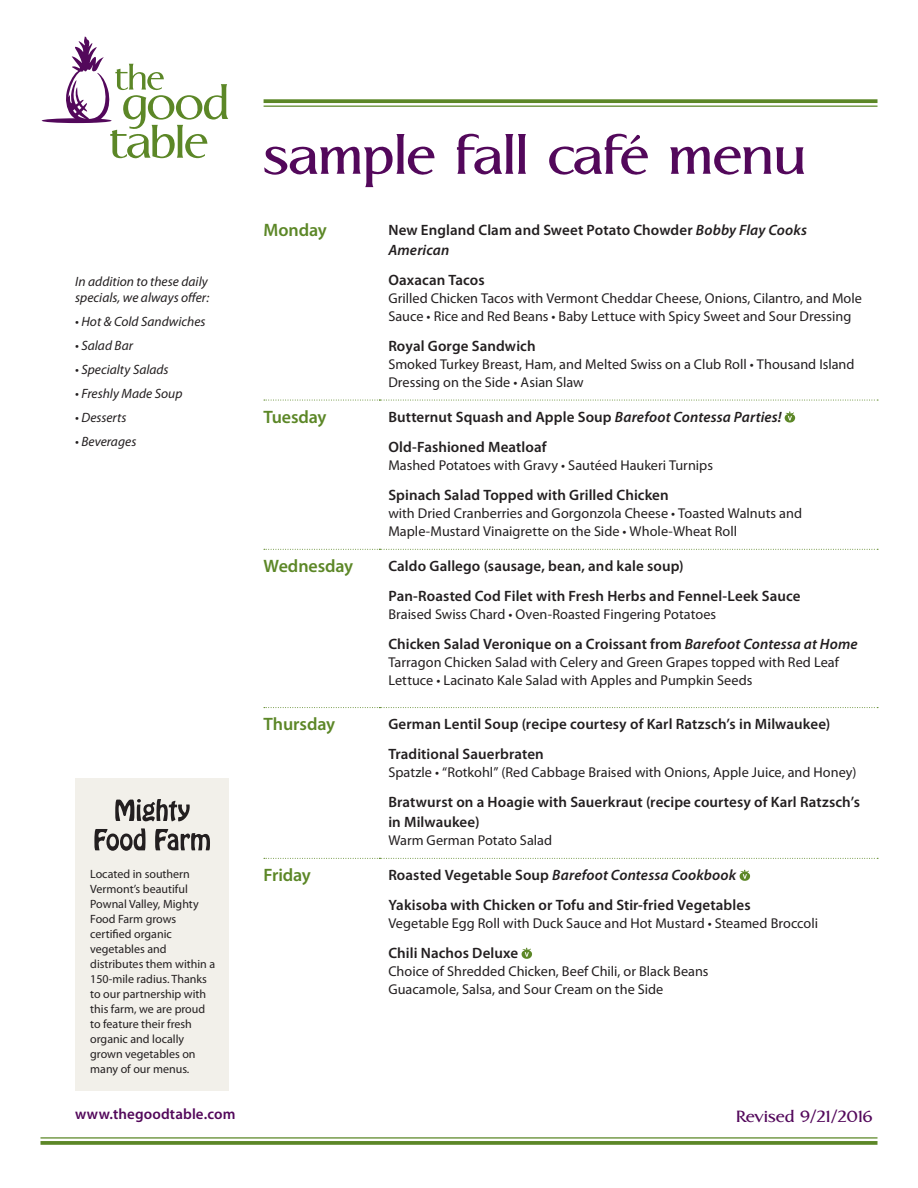
<style>
.page{position:relative;width:918px;height:1188px;background:#fff}
.page>*{position:absolute;margin:0;border:0;box-sizing:border-box;transform-origin:0 0}
.t1{font:700 69px "Aperto";letter-spacing:-.015em;color:#53085b}
.t2{font:700 21px "Aperto";letter-spacing:-.005em;color:#53085b}
.Day_of_the_Week{font:600 18px "Myriad Pro";letter-spacing:-.005em;color:#5c8727}
.Food_Title{font:600 15px/19.5px "Myriad Pro";letter-spacing:.005em;color:#231f20}
.Food_Title-2{font:italic 600 15px "Myriad Pro";letter-spacing:.01em;color:#231f20}
.t3{font:600 15px "Myriad Pro";letter-spacing:.01em;color:#53085b}
.Food_Description{font:14.25px/18px "Myriad Pro";color:#231f20}
.t4{font:italic 13.5px/16.5px "Myriad Pro";color:#231f20}
.t5{font:12px/15px "Myriad Pro";color:#231f20}
.s1{font-style:italic}
.s2{font-style:normal}
</style>
<div class="page">
<svg style="left:264px;top:400px;width:614px;height:1px"></svg>
<svg style="left:264px;top:549px;width:614px;height:1px"></svg>
<svg style="left:264px;top:707px;width:614px;height:1px"></svg>
<svg style="left:264px;top:858px;width:614px;height:1px"></svg>
<svg style="left:785px;top:411px;width:10px;height:12px"></svg>
<svg style="left:740px;top:870px;width:10px;height:11px"></svg>
<svg style="left:522px;top:948px;width:10px;height:11px"></svg>
<div style="left:75px;top:778px;width:154px;height:313px;background:#f2f0ea"></div>
<svg style="left:94px;top:828px;width:116px;height:23px"></svg>
<svg style="left:115px;top:799px;width:75px;height:23px"></svg>
<svg style="left:264px;top:99px;width:614px;height:4px;background:#678f36"></svg>
<hr style="left:264px;top:106px;width:614px;height:1px;background:#5c8727">
<svg style="left:42px;top:37px;width:186px;height:122px"></svg>
<hr style="left:40px;top:1137px;width:838px;height:2px;background:#5c8727">
<svg style="left:40px;top:1141px;width:838px;height:4px;background:#658e34"></svg>
<p class="t4" style="left:75px;top:273px;width:135px">In addition to these daily specials, we always offer:</p>
<p class="t4" style="left:75px;top:313px;width:132px">• Hot &amp; Cold Sandwiches</p>
<p class="t4" style="left:75px;top:337px;width:59px">• Salad Bar</p>
<p class="t4" style="left:75px;top:361px;width:95px">• Specialty Salads</p>
<p class="t4" style="left:75px;top:385px;width:109px">• Freshly Made Soup</p>
<p class="t4" style="left:75px;top:409px;width:53px">• Desserts</p>
<p class="t4" style="left:75px;top:433px;width:63px">• Beverages</p>
<p class="t5" style="left:90px;top:866px;width:126px">Located in southern<br>Vermont’s beautiful<br>Pownal Valley, Mighty<br>Food Farm grows certified organic vegetables and distributes them within a<br>150-mile radius. Thanks to our partnership with this farm, we are proud to feature their fresh organic and locally grown vegetables on many of our menus.</p>
<p class="t3" style="left:75px;top:1105px;width:162px">www.thegoodtable.com</p>
<p class="t1" style="left:264px;top:124px;width:545px">sample fall café menu</p>
<p class="Day_of_the_Week" style="left:264px;top:218px;width:65px">Monday</p>
<p class="Food_Title" style="left:388px;top:220px;width:420px">New England Clam and Sweet Potato Chowder <span class="s1">Bobby Flay Cooks<br>American</span></p>
<p class="Food_Title" style="left:388px;top:269px;width:98px">Oaxacan Tacos</p>
<p class="Food_Description" style="left:388px;top:289px;width:475px">Grilled Chicken Tacos with Vermont Cheddar Cheese, Onions, Cilantro, and Mole<br>Sauce • Rice and Red Beans • Baby Lettuce with Spicy Sweet and Sour Dressing</p>
<p class="Food_Title" style="left:388px;top:335px;width:149px">Royal Gorge Sandwich</p>
<p class="Food_Description" style="left:388px;top:355px;width:468px">Smoked Turkey Breast, Ham, and Melted Swiss on a Club Roll • Thousand Island<br>Dressing on the Side • Asian Slaw</p>
<p class="Day_of_the_Week" style="left:264px;top:405px;width:64px">Tuesday</p>
<p class="Food_Title" style="left:388px;top:407px;width:395px">Butternut Squash and Apple Soup <span class="s1">Barefoot Contessa Parties!</span></p>
<p class="Food_Title" style="left:388px;top:437px;width:160px">Old-Fashioned Meatloaf</p>
<p class="Food_Description" style="left:388px;top:456px;width:326px">Mashed Potatoes with Gravy • Sautéed Haukeri Turnips</p>
<p class="Food_Title" style="left:388px;top:485px;width:282px">Spinach Salad Topped with Grilled Chicken</p>
<p class="Food_Description" style="left:388px;top:504px;width:415px">with Dried Cranberries and Gorgonzola Cheese • Toasted Walnuts and<br>Maple-Mustard Vinaigrette on the Side • Whole-Wheat Roll</p>
<p class="Day_of_the_Week" style="left:264px;top:554px;width:91px">Wednesday</p>
<p class="Food_Title" style="left:388px;top:556px;width:297px">Caldo Gallego (sausage, bean, and kale soup)</p>
<p class="Food_Title" style="left:388px;top:586px;width:414px">Pan-Roasted Cod Filet with Fresh Herbs and Fennel-Leek Sauce</p>
<p class="Food_Description" style="left:388px;top:605px;width:329px">Braised Swiss Chard • Oven-Roasted Fingering Potatoes</p>
<p class="Food_Title" style="left:388px;top:634px;width:471px">Chicken Salad Veronique on a Croissant from <span class="s1">Barefoot Contessa at Home</span></p>
<p class="Food_Description" style="left:388px;top:653px;width:452px">Tarragon Chicken Salad with Celery and Green Grapes topped with Red Leaf<br>Lettuce • Lacinato Kale Salad with Apples and Pumpkin Seeds</p>
<p class="Day_of_the_Week" style="left:264px;top:713px;width:73px">Thursday</p>
<p class="Food_Title" style="left:388px;top:714px;width:443px">German Lentil Soup (recipe courtesy of Karl Ratzsch’s in Milwaukee)</p>
<p class="Food_Title" style="left:388px;top:744px;width:157px">Traditional Sauerbraten</p>
<p class="Food_Description" style="left:388px;top:763px;width:470px">Spatzle • “Rotkohl” (Red Cabbage Braised with Onions, Apple Juice, and Honey)</p>
<p class="Food_Title" style="left:388px;top:792px;width:473px">Bratwurst on a Hoagie with Sauerkraut (recipe courtesy of Karl Ratzsch’s in Milwaukee)</p>
<p class="Food_Description" style="left:388px;top:831px;width:165px">Warm German Potato Salad</p>
<p class="Day_of_the_Week" style="left:264px;top:863px;width:49px">Friday</p>
<p class="Food_Title-2" style="left:388px;top:866px;width:349px"><span class="s2">Roasted Vegetable Soup</span> Barefoot Contessa Cookbook</p>
<p class="Food_Title" style="left:388px;top:895px;width:364px">Yakisoba with Chicken or Tofu and Stir-fried Vegetables</p>
<p class="Food_Description" style="left:388px;top:914px;width:431px">Vegetable Egg Roll with Duck Sauce and Hot Mustard • Steamed Broccoli</p>
<p class="Food_Title" style="left:388px;top:943px;width:131px">Chili Nachos Deluxe</p>
<p class="Food_Description" style="left:388px;top:962px;width:322px">Choice of Shredded Chicken, Beef Chili, or Black Beans</p>
<p class="Food_Description" style="left:388px;top:980px;width:277px">Guacamole, Salsa, and Sour Cream on the Side</p>
<p class="t2" style="left:737px;top:1107px;width:138px">Revised 9/21/2016</p>
</div>
